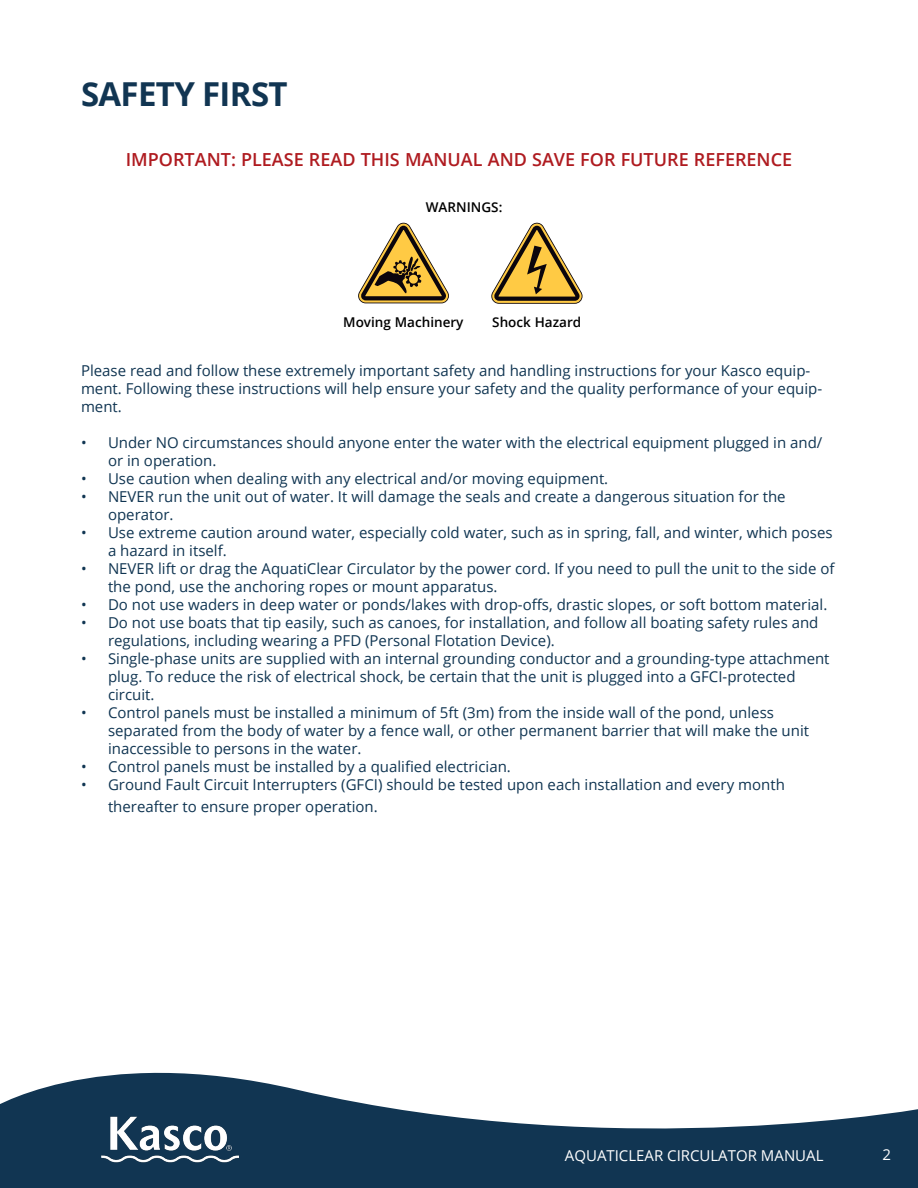
<style>
.page{position:relative;width:918px;height:1188px;background:#fff}
.page>*{position:absolute;margin:0;border:0;box-sizing:border-box;transform-origin:0 0}
.t1{font:700 33px "Open Sans";letter-spacing:-.02em;color:#113552}
.t2{font:600 18px "Open Sans";color:#af1b20}
.t3{font:15px/18px "Open Sans";color:#103552}
.t4{font:15px "Open Sans";color:#fff}
.t5{font:600 13.5px "Open Sans";color:#000}
</style>
<div class="page">
<svg style="left:0;top:1072px;width:918px;height:116px;fill:#113552"></svg>
<img style="left:101px;top:1113px;width:137px;height:53px">
<svg style="left:358px;top:223px;width:91px;height:80px"></svg>
<svg style="left:491px;top:223px;width:92px;height:81px"></svg>
<h1 class="t1" style="left:81px;top:71px;width:208px">SAFETY FIRST</h1>
<p class="t2" style="left:126px;top:148px;width:668px">IMPORTANT: PLEASE READ THIS MANUAL AND SAVE FOR FUTURE REFERENCE</p>
<p class="t5" style="left:426px;top:198px;width:78px">WARNINGS:</p>
<p class="t5" style="left:492px;top:313px;width:90px">Shock Hazard</p>
<p class="t3" style="left:81px;top:361px;width:743px">Please read and follow these extremely important safety and handling instructions for your Kasco equip&shy;ment. Following these instructions will help ensure your safety and the quality performance of your equip&shy;ment.</p>
<p class="t3" style="left:108px;top:433px;width:716px;text-indent:-27px">• Under NO circumstances should anyone enter the water with the electrical equipment plugged in and/ or in operation.</p>
<p class="t3" style="left:81px;top:469px;width:529px">• Use caution when dealing with any electrical and/or moving equipment.</p>
<p class="t3" style="left:108px;top:487px;width:679px;text-indent:-27px">• NEVER run the unit out of water. It will damage the seals and create a dangerous situation for the operator.</p>
<p class="t3" style="left:108px;top:523px;width:726px;text-indent:-27px">• Use extreme caution around water, especially cold water, such as in spring, fall, and winter, which poses a hazard in itself.</p>
<p class="t3" style="left:108px;top:559px;width:728px;text-indent:-27px">• NEVER lift or drag the AquatiClear Circulator by the power cord. If you need to pull the unit to the side of the pond, use the anchoring ropes or mount apparatus.</p>
<p class="t3" style="left:81px;top:595px;width:748px">• Do not use waders in deep water or ponds/lakes with drop-offs, drastic slopes, or soft bottom material.</p>
<p class="t3" style="left:108px;top:613px;width:712px;text-indent:-27px">• Do not use boats that tip easily, such as canoes, for installation, and follow all boating safety rules and regulations, including wearing a PFD (Personal Flotation Device).</p>
<p class="t3" style="left:108px;top:649px;width:723px;text-indent:-27px">• Single-phase units are supplied with an internal grounding conductor and a grounding-type attachment plug. To reduce the risk of electrical shock, be certain that the unit is plugged into a GFCI-protected circuit.</p>
<p class="t3" style="left:108px;top:703px;width:703px;text-indent:-27px">• Control panels must be installed a minimum of 5ft (3m) from the inside wall of the pond, unless separated from the body of water by a fence wall, or other permanent barrier that will make the unit inaccessible to persons in the water.</p>
<p class="t3" style="left:81px;top:757px;width:431px">• Control panels must be installed by a qualified electrician.</p>
<p class="t3" style="left:108px;top:773px;width:678px;line-height:21.6px;text-indent:-27px">• Ground Fault Circuit Interrupters (GFCI) should be tested upon each installation and every month thereafter to ensure proper operation.</p>
<p class="t5" style="left:343px;top:313px;width:122px">Moving Machinery</p>
<p class="t4" style="left:565px;top:1145px;width:260px">AQUATICLEAR CIRCULATOR MANUAL</p>
<p class="t4" style="left:882px;top:1145px;width:10px">2</p>
</div>
